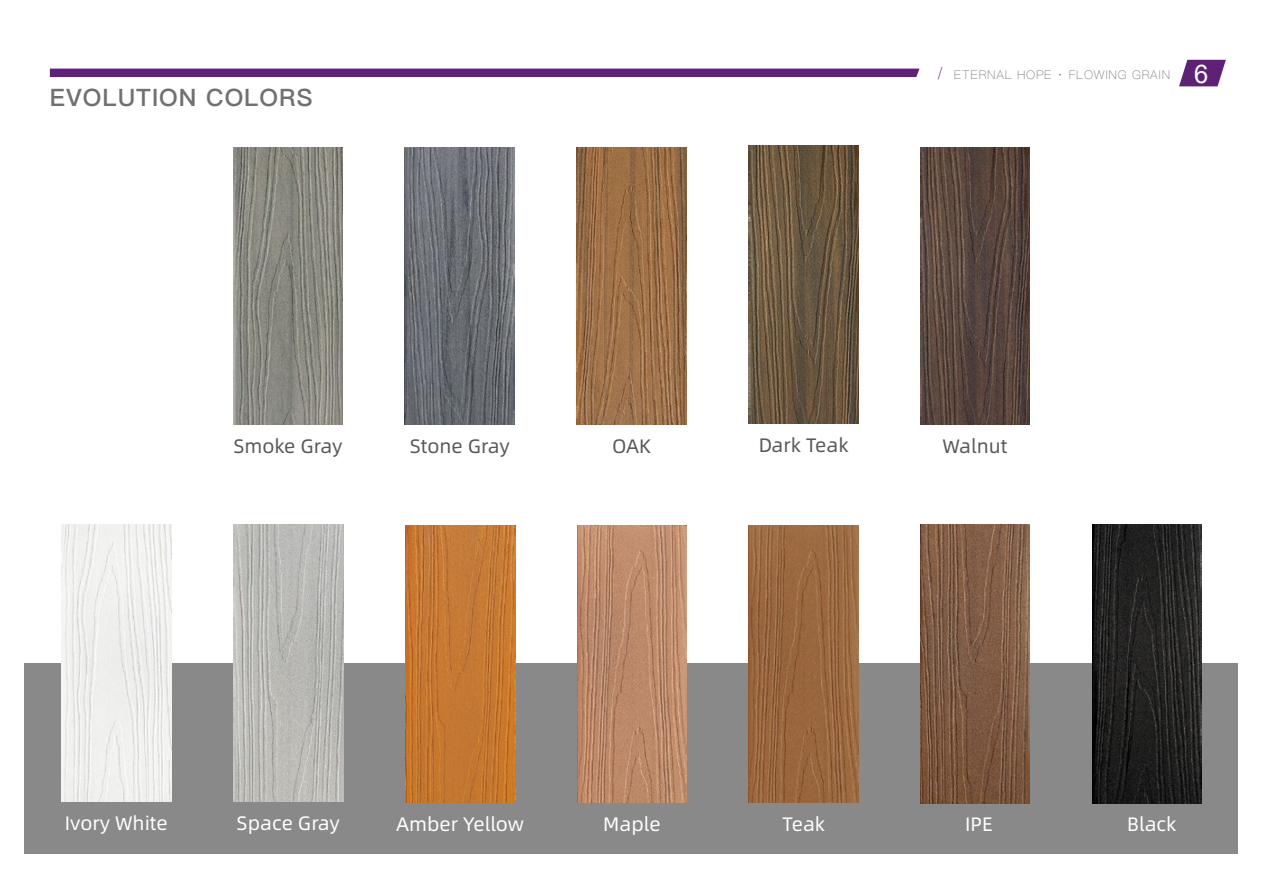
<style>
.page{position:relative;width:1263px;height:893px;background:#fff}
.page>*{position:absolute;margin:0;border:0;box-sizing:border-box;transform-origin:0 0}
.t1{font:24px "Ping Fang SC Heavy";letter-spacing:.04em;color:#717071}
.t2{font:19.5px "Alibaba Pu Hui Ti R";color:#fff}
.t3{font:19.5px "Alibaba Pu Hui Ti R";color:#595757}
.t4{font:12px "Ping Fang SC Light";letter-spacing:.06em;color:#717071}
.s1{font-family:"Arial";font-size:25.65px;color:#fff}
</style>
<div class="page">
<svg style="left:1179px;top:60px;width:47px;height:26px"></svg>
<svg style="left:937px;top:66px;width:5px;height:14px"></svg>
<div style="left:50px;top:69px;width:869px;height:8px;background:#5e2175"></div>
<div style="left:25px;top:663px;width:1213px;height:191px;background:#898989"></div>
<img style="left:61px;top:524px;width:110px;height:278px">
<img style="left:233px;top:524px;width:110px;height:278px">
<img style="left:749px;top:526px;width:110px;height:277px">
<img style="left:921px;top:524px;width:109px;height:279px">
<img style="left:1092px;top:524px;width:109px;height:279px">
<img style="left:577px;top:526px;width:110px;height:277px">
<img style="left:405px;top:526px;width:110px;height:277px">
<img style="left:577px;top:147px;width:110px;height:277px">
<img style="left:749px;top:146px;width:109px;height:277px">
<img style="left:405px;top:147px;width:110px;height:277px">
<img style="left:233px;top:147px;width:110px;height:277px">
<img style="left:920px;top:147px;width:110px;height:277px">
<p class="t1" style="left:50px;top:83px;width:264px">EVOLUTION COLORS</p>
<p class="t4" style="left:954px;top:67px;width:256px">ETERNAL HOPE · FLOWING GRAIN <span class="s1">6</span></p>
<p class="t3" style="left:234px;top:431px;width:110px">Smoke Gray</p>
<p class="t3" style="left:410px;top:431px;width:101px">Stone Gray</p>
<p class="t3" style="left:612px;top:431px;width:41px">OAK</p>
<p class="t3" style="left:759px;top:431px;width:91px">Dark Teak</p>
<p class="t3" style="left:942px;top:431px;width:66px">Walnut</p>
<p class="t2" style="left:65px;top:809px;width:104px">Ivory White</p>
<p class="t2" style="left:237px;top:809px;width:105px">Space Gray</p>
<p class="t2" style="left:396px;top:809px;width:130px">Amber Yellow</p>
<p class="t2" style="left:603px;top:809px;width:59px">Maple</p>
<p class="t2" style="left:782px;top:809px;width:44px">Teak</p>
<p class="t2" style="left:965px;top:809px;width:29px">IPE</p>
<p class="t2" style="left:1127px;top:809px;width:51px">Black</p>
</div>
